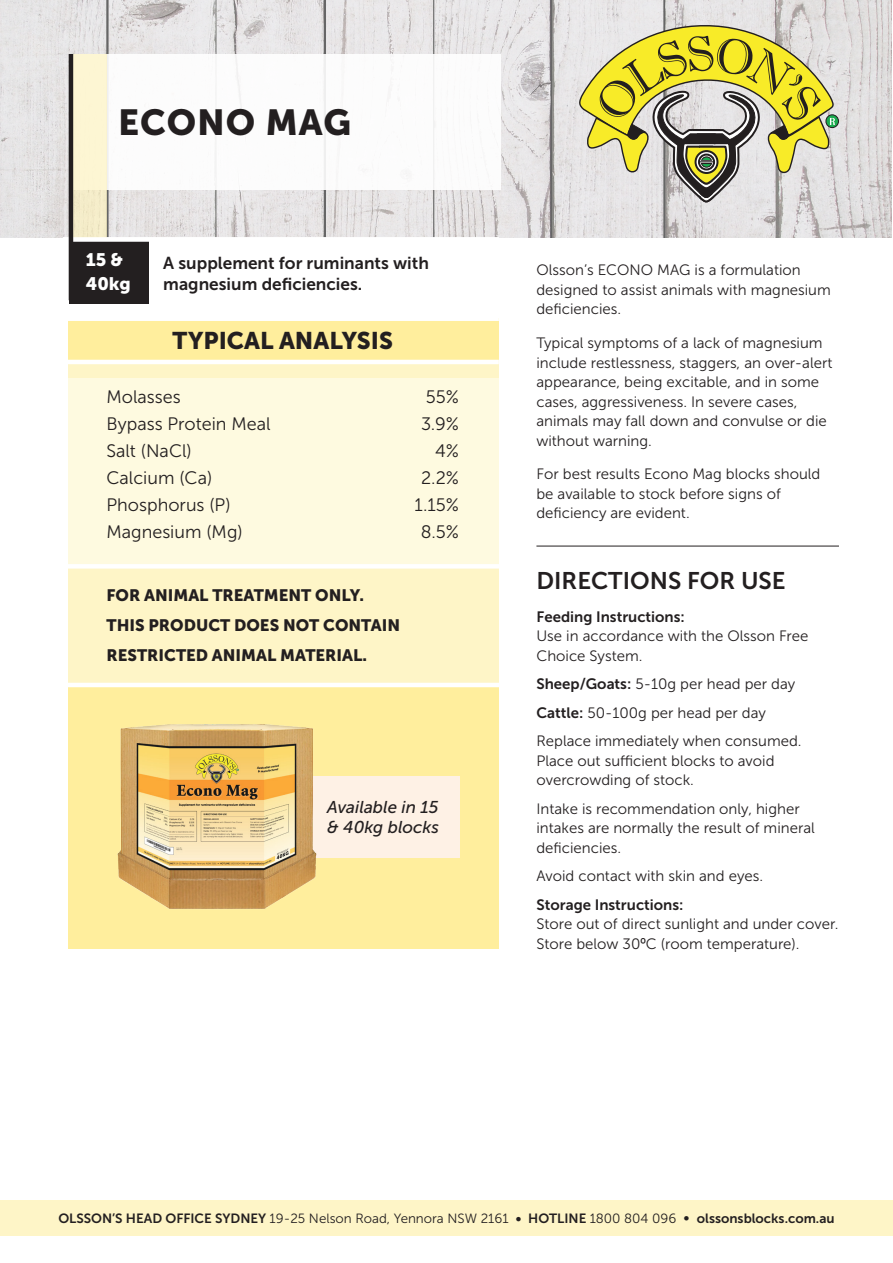
<style>
.page{position:relative;width:893px;height:1263px;background:#fff}
.page>*{position:absolute;margin:0;border:0;box-sizing:border-box;transform-origin:0 0}
.t1{font:36px "Museo Sans 900";letter-spacing:.025em;color:#231f20}
.t2{font:24px "Museo Sans 700";color:#231f20}
.t3{font:24px "Museo Sans 900";color:#231f20}
.t4{font:18px "Museo Sans 300";color:#231f20}
.t5{font:18px/24px "Museo Sans 900";color:#fff}
.t6{font:17.25px/20.7px "Museo Sans 700";color:#231f20}
.t7{font:italic 17.1px/20.5px "Museo Sans 500";color:#231f20}
.t8{font:16.5px/30px "Museo Sans 900";color:#231f20}
.t9{font:15px/19.5px "Museo Sans 300";color:#231f20}
.t10{font:15px "Museo Sans 700";color:#231f20}
.t11{font:13.35px "Museo Sans 700";color:#231f20}
.s1{font-family:"Museo Sans 700"}
.s2{font-family:"Arial"}
.s3{font-family:"Museo Sans 300"}
</style>
<div class="page">
<div style="left:0;top:1200px;width:893px;height:35px;background:#fef5c7"></div>
<img style="left:0;top:0;width:892px;height:237px">
<div style="left:71px;top:54px;width:429px;height:136px;background:#fff"></div>
<svg style="left:826px;top:115px;width:12px;height:13px"></svg>
<div style="left:825px;top:114px;width:14px;height:14px;border:1px solid #231f20;border-radius:50%"></div>
<svg style="left:579px;top:25px;width:256px;height:177px;background:#c9c484"></svg>
<div style="left:69px;top:319px;width:430px;height:555px;background:#fefae0"></div>
<div style="left:69px;top:319px;width:430px;height:59px;background:#fef5c7"></div>
<div style="left:69px;top:321px;width:430px;height:39px;background:#ffee9d"></div>
<div style="left:63px;top:316px;width:436px;height:5px;background:#fff"></div>
<hr style="left:63px;top:360px;width:436px;height:4px;background:#fff">
<svg style="left:73px;top:54px;width:33px;height:183px;background:#f9f1ce"></svg>
<div style="left:69px;top:239px;width:79px;height:65px;background:#231f20"></div>
<div style="left:69px;top:566px;width:430px;height:117px;background:#fef5c7"></div>
<div style="left:69px;top:684px;width:430px;height:265px;background:#ffee9d"></div>
<hr style="left:66px;top:683px;width:436px;height:4px;background:#fff">
<div style="left:63px;top:564px;width:438px;height:5px;background:#fff"></div>
<hr style="left:536px;top:546px;width:303px;height:1px;background:#231f20">
<div style="left:63px;top:237px;width:436px;height:5px;background:#fff"></div>
<hr style="left:69px;top:54px;width:4px;height:246px;background:#231f20">
<div style="left:158px;top:775px;width:301px;height:82px;background:#fef1e5"></div>
<img style="left:117px;top:724px;width:215px;height:185px">
<p class="t1" style="left:118px;top:102px;width:234px">ECONO MAG</p>
<p class="t5" style="left:86px;top:247px;width:47px">15 &amp;<br>40kg</p>
<p class="t6" style="left:163px;top:253px;width:267px">A supplement for ruminants with magnesium deficiencies.</p>
<p class="t3" style="left:172px;top:327px;width:222px">TYPICAL ANALYSIS</p>
<p class="t4" style="left:106px;top:387px;width:76px">Molasses</p>
<p class="t4" style="left:106px;top:414px;width:166px">Bypass Protein Meal</p>
<p class="t4" style="left:106px;top:441px;width:87px">Salt (NaCl)</p>
<p class="t4" style="left:106px;top:468px;width:107px">Calcium (Ca)</p>
<p class="t4" style="left:106px;top:495px;width:126px">Phosphorus (P)</p>
<p class="t4" style="left:106px;top:522px;width:138px">Magnesium (Mg)</p>
<p class="t4" style="left:426px;top:387px;width:35px">55%</p>
<p class="t4" style="left:421px;top:414px;width:39px">3.9%</p>
<p class="t4" style="left:435px;top:441px;width:25px">4%</p>
<p class="t4" style="left:421px;top:468px;width:39px">2.2%</p>
<p class="t4" style="left:415px;top:495px;width:46px">1.15%</p>
<p class="t4" style="left:421px;top:522px;width:40px">8.5%</p>
<p class="t8" style="left:106px;top:580px;width:259px">FOR ANIMAL TREATMENT ONLY.</p>
<p class="t8" style="left:106px;top:610px;width:295px">THIS PRODUCT DOES NOT CONTAIN<br>RESTRICTED ANIMAL MATERIAL.</p>
<p class="t7" style="left:327px;top:797px;width:113px">Available in 15 &amp; 40kg blocks</p>
<p class="t9" style="left:536px;top:260px;width:296px">Olsson’s ECONO MAG is a formulation designed to assist animals with magnesium deficiencies.</p>
<p class="t9" style="left:536px;top:333px;width:297px">Typical symptoms of a lack of magnesium include restlessness, staggers, an over-alert appearance, being excitable, and in some cases, aggressiveness. In severe cases, animals may fall down and convulse or die without warning.</p>
<p class="t9" style="left:536px;top:465px;width:285px">For best results Econo Mag blocks should be available to stock before signs of deficiency are evident.</p>
<p class="t2" style="left:536px;top:567px;width:251px">DIRECTIONS FOR USE</p>
<p class="t10" style="left:536px;top:608px;width:150px">Feeding Instructions:</p>
<p class="t9" style="left:536px;top:627px;width:273px">Use in accordance with the Olsson Free<br>Choice System.</p>
<p class="t9" style="left:536px;top:675px;width:260px"><span class="s1">Sheep/Goats:</span> 5-10g per head per day</p>
<p class="t9" style="left:536px;top:703px;width:231px"><span class="s1">Cattle:</span> 50-100g per head per day</p>
<p class="t9" style="left:536px;top:732px;width:267px">Replace immediately when consumed.<br>Place out sufficient blocks to avoid overcrowding of stock.</p>
<p class="t9" style="left:536px;top:799px;width:280px">Intake is recommendation only, higher intakes are normally the result of mineral deficiencies.</p>
<p class="t9" style="left:536px;top:867px;width:228px">Avoid contact with skin and eyes.</p>
<p class="t10" style="left:536px;top:896px;width:149px">Storage Instructions:</p>
<p class="t9" style="left:536px;top:915px;width:304px">Store out of direct sunlight and under cover.<br>Store below 30<span class="s2">º</span>C (room temperature).</p>
<p class="t11" style="left:58px;top:1210px;width:778px">OLSSON’S HEAD OFFICE SYDNEY <span class="s3">19-25 Nelson Road, Yennora NSW 2161</span> • HOTLINE <span class="s3">1800 804 096</span> • olssonsblocks.com.au</p>
</div>
